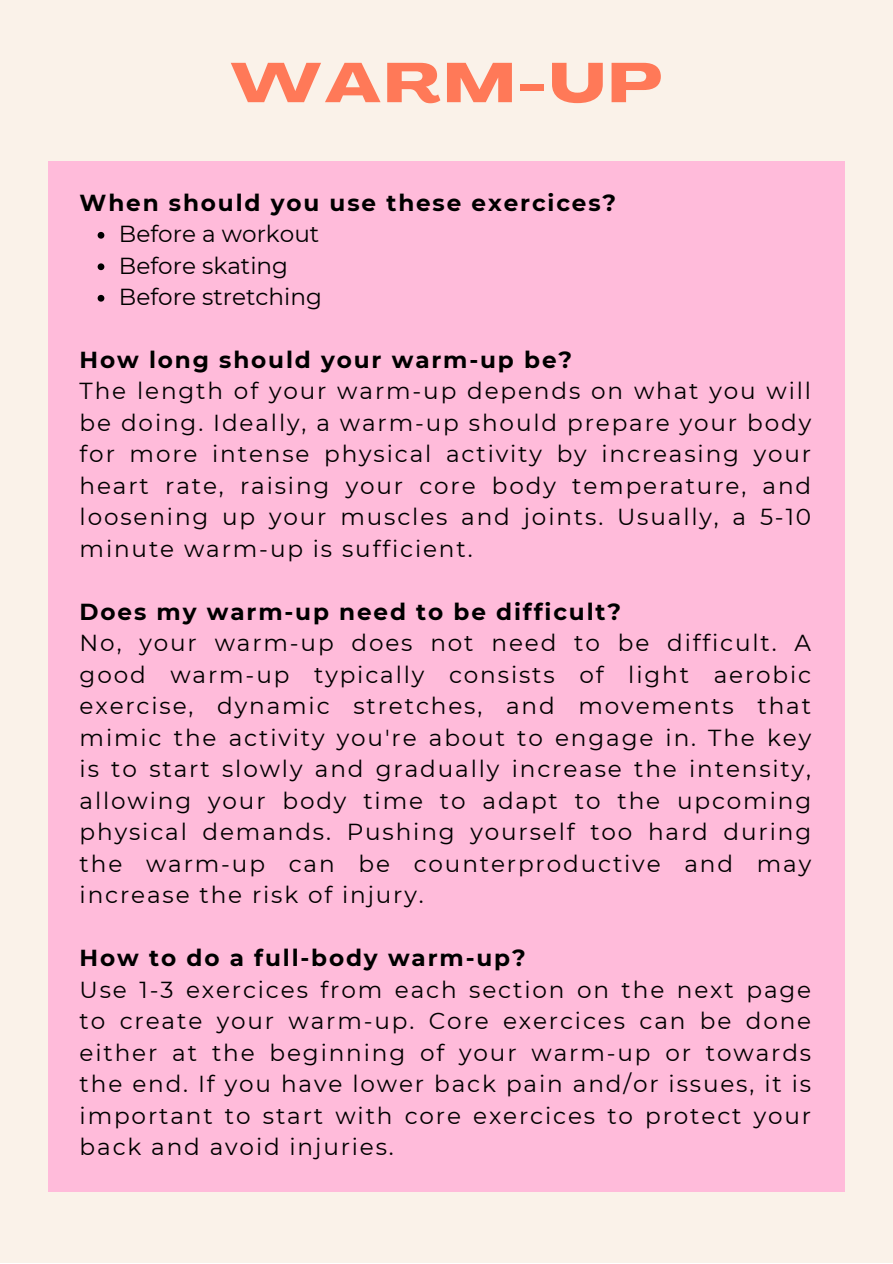
<style>
.page{position:relative;width:893px;height:1264px;background:#fff}
.page>*{position:absolute;margin:0;border:0;box-sizing:border-box;transform-origin:0 0}
.t1{font:800 54.9px "Agrandir Grand";letter-spacing:.07em;color:#ff7958}
.t2{font:23.1px/31.5px "Montserrat";letter-spacing:.08em;color:#000;text-align:justify}
.t3{font:700 23.1px "Montserrat";letter-spacing:.08em;color:#000}
.t4{font:23.1px "Montserrat";color:#000}
</style>
<div class="page">
<div style="left:0;top:0;width:892px;height:1262px;background:#faf2e9"></div>
<div style="left:48px;top:161px;width:796px;height:1030px;background:#ffbbda"></div>
<svg style="left:98px;top:232px;width:6px;height:7px"></svg>
<svg style="left:98px;top:263px;width:6px;height:7px"></svg>
<svg style="left:98px;top:295px;width:6px;height:6px"></svg>
<p class="t1" style="left:231px;top:61px;width:432px">WARM-UP</p>
<p class="t3" style="left:80px;top:188px;width:538px">When should you use these exercices?</p>
<p class="t4" style="left:119px;top:220px;width:202px">Before a workout</p>
<p class="t4" style="left:119px;top:251px;width:171px">Before skating</p>
<p class="t4" style="left:119px;top:283px;width:204px">Before stretching</p>
<p class="t3" style="left:80px;top:345px;width:494px">How long should your warm-up be?</p>
<p class="t2" style="left:80px;top:375px;width:733px">The length of your warm-up depends on what you will be doing. Ideally, a warm-up should prepare your body for more intense physical activity by increasing your heart rate, raising your core body temperature, and loosening up your muscles and joints. Usually, a 5-10 minute warm-up is sufficient.</p>
<p class="t3" style="left:80px;top:597px;width:543px">Does my warm-up need to be difficult?</p>
<p class="t2" style="left:80px;top:627px;width:733px">No, your warm-up does not need to be difficult. A good warm-up typically consists of light aerobic exercise, dynamic stretches, and movements that mimic the activity you're about to engage in. The key is to start slowly and gradually increase the intensity, allowing your body time to adapt to the upcoming physical demands. Pushing yourself too hard during the warm-up can be counterproductive and may increase the risk of injury.</p>
<p class="t3" style="left:80px;top:943px;width:447px">How to do a full-body warm-up?</p>
<p class="t2" style="left:80px;top:973px;width:733px">Use 1-3 exercices from each section on the next page to create your warm-up. Core exercices can be done either at the beginning of your warm-up or towards the end. If you have lower back pain and/or issues, it is important to start with core exercices to protect your back and avoid injuries.</p>
</div>
